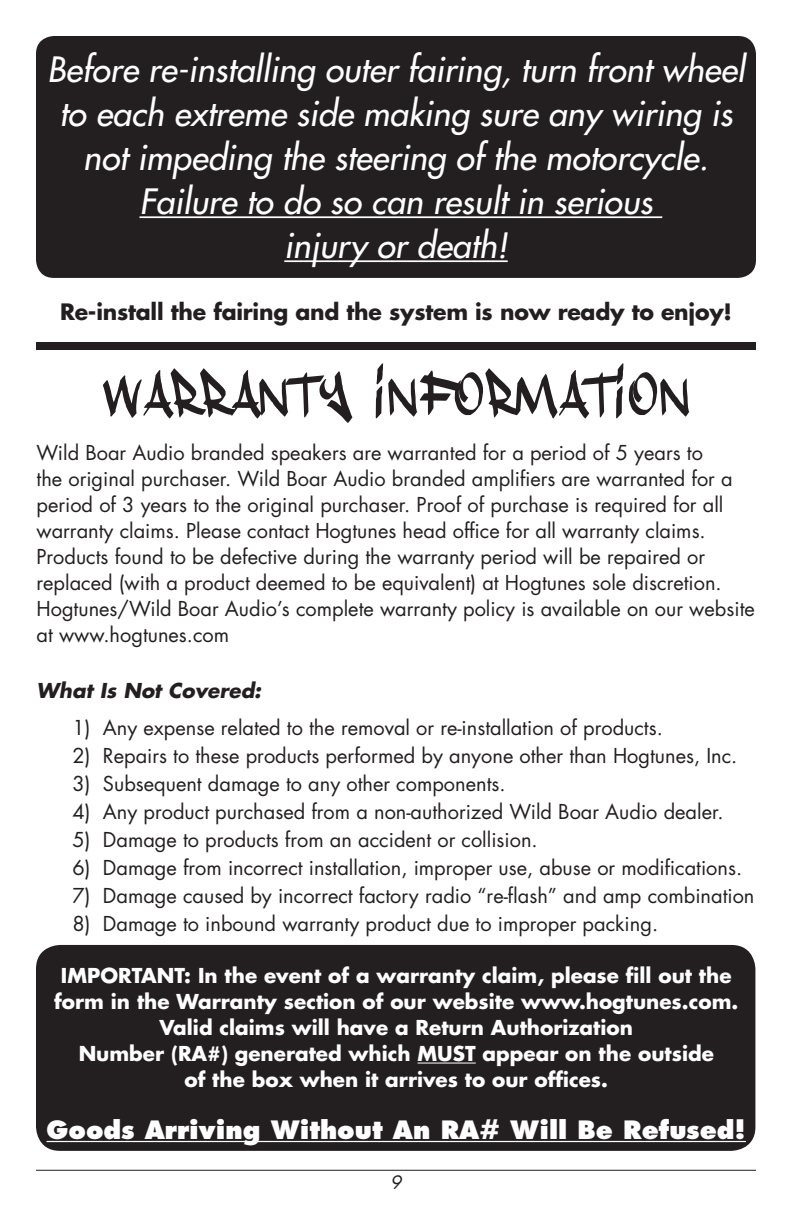
<style>
.page{position:relative;width:792px;height:1224px;background:#fff}
.page>*{position:absolute;margin:0;border:0;box-sizing:border-box;transform-origin:0 0}
.t1{font:62px "Stylin'BRK";letter-spacing:.1em;color:#231f20}
.t2{font:italic 34px/44px "Futura";color:#fff;text-align:center}
.t3{font:800 24.6px "Futura";color:#fff}
.t4{font:700 22px "Futura";letter-spacing:-.01em;color:#231f20}
.t5{font:20px/26px "Futura";color:#231f20}
.t6{font:700 20px/26px "Futura";color:#fff;text-align:center}
.t7{font:italic 700 20px "Futura";color:#231f20}
.t8{font:italic 18px "Futura";color:#231f20}
</style>
<div class="page">
<hr style="left:36px;top:1170px;width:720px;height:1px;background:#231f20">
<div style="left:36px;top:36px;width:720px;height:242px;background:#231f20;border-radius:18px"></div>
<hr style="left:140px;top:216px;width:522px;height:2px;background:#fff">
<hr style="left:284px;top:260px;width:224px;height:2px;background:#fff">
<div style="left:36px;top:945px;width:719px;height:206px;background:#231f20;border-radius:24px"></div>
<hr style="left:418px;top:1063px;width:58px;height:1px;background:#fff">
<hr style="left:47px;top:1141px;width:699px;height:1px;background:#fff">
<div style="left:36px;top:342px;width:720px;height:8px;background:#231f20"></div>
<h2 class="t2" style="left:47px;top:47px;width:699px">Before re-installing outer fairing, turn front wheel to each extreme side making sure any wiring is not impeding the steering of the motorcycle.<br>Failure to do so can result in serious<br>injury or death!</h2>
<p class="t4" style="left:60px;top:297px;width:673px">Re-install the fairing and the system is now ready to enjoy!</p>
<h1 class="t1" style="left:105px;top:357px;width:584px">WARRANTY INFORMATION</h1>
<p class="t5" style="left:37px;top:440px;width:720px">Wild Boar Audio branded speakers are warranted for a period of 5 years to<br>the original purchaser. Wild Boar Audio branded amplifiers are warranted for a period of 3 years to the original purchaser. Proof of purchase is required for all warranty claims. Please contact Hogtunes head office for all warranty claims.<br>Products found to be defective during the warranty period will be repaired or replaced (with a product deemed to be equivalent) at Hogtunes sole discretion.<br>Hogtunes/Wild Boar Audio’s complete warranty policy is available on our website at www.hogtunes.com</p>
<p class="t7" style="left:37px;top:677px;width:226px">What Is Not Covered:</p>
<p class="t5" style="left:73px;top:715px;width:592px">1) Any expense related to the removal or re-installation of products.</p>
<p class="t5" style="left:73px;top:743px;width:666px">2) Repairs to these products performed by anyone other than Hogtunes, Inc.</p>
<p class="t5" style="left:73px;top:771px;width:435px">3) Subsequent damage to any other components.</p>
<p class="t5" style="left:73px;top:799px;width:653px">4) Any product purchased from a non-authorized Wild Boar Audio dealer.</p>
<p class="t5" style="left:73px;top:827px;width:467px">5) Damage to products from an accident or collision.</p>
<p class="t5" style="left:73px;top:855px;width:671px">6) Damage from incorrect installation, improper use, abuse or modifications.</p>
<p class="t5" style="left:73px;top:883px;width:683px">7) Damage caused by incorrect factory radio “re-flash” and amp combination</p>
<p class="t5" style="left:73px;top:911px;width:587px">8) Damage to inbound warranty product due to improper packing.</p>
<p class="t6" style="left:54px;top:962px;width:686px">IMPORTANT: In the event of a warranty claim, please fill out the form in the Warranty section of our website www.hogtunes.com.<br>Valid claims will have a Return Authorization<br>Number (RA#) generated which MUST appear on the outside<br>of the box when it arrives to our offices.</p>
<p class="t3" style="left:47px;top:1114px;width:701px">Goods Arriving Without An RA# Will Be Refused!</p>
<p class="t8" style="left:390px;top:1171px;width:13px">9</p>
</div>
